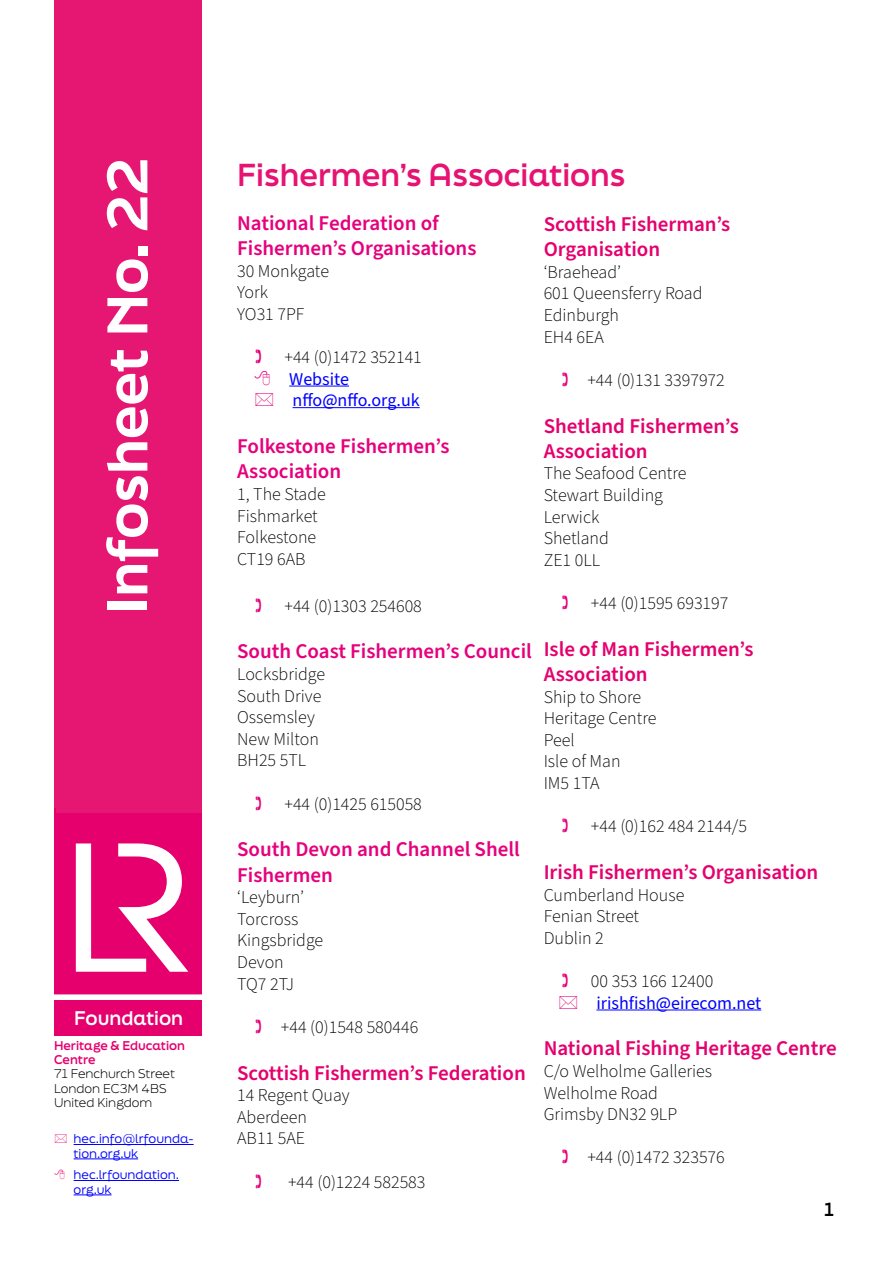
<style>
.page{position:relative;width:893px;height:1263px;background:#fff}
.page>*{position:absolute;margin:0;border:0;box-sizing:border-box;transform-origin:0 0}
.t1{font:800 54px "Final Six";color:#fff}
.t2{font:700 30px "Final Six";color:#e61373}
.t3{font:600 21px/25.2px "Source Sans Pro";color:#e5006e}
.t4{font:600 21px/25.2px "Source Sans Pro";color:#e6007d}
.t5{font:700 18.6px "Final Six";color:#fff}
.t6{font:300 18px "Source Sans Pro";color:#000}
.t7{font:18px "Source Sans Pro";color:#00f}
.t8{font:700 18px "Final Six";color:#000}
.t9{font:12px/14.4px "Final Six";color:#00f}
.t10{font:300 12px "Final Six";color:#000}
.t11{font:700 12px/14.4px "Final Six";color:#e5006e}
</style>
<div class="page">
<hr style="left:74px;top:1144px;width:120px;height:1px;background:#00f">
<hr style="left:74px;top:1158px;width:64px;height:1px;background:#00f">
<hr style="left:74px;top:1180px;width:105px;height:1px;background:#00f">
<hr style="left:74px;top:1194px;width:38px;height:1px;background:#00f">
<hr style="left:289px;top:386px;width:60px;height:1px;background:#00f">
<hr style="left:293px;top:407px;width:127px;height:1px;background:#00f">
<svg style="left:54px;top:808px;width:148px;height:186px"></svg>
<div style="left:54px;top:1000px;width:148px;height:35px;background:#e5006e"></div>
<div style="left:54px;top:0;width:148px;height:808px;background:#e61673"></div>
<div style="left:56px;top:791px;width:146px;height:21px;background:#e61773"></div>
<hr style="left:596px;top:1009px;width:165px;height:1px;background:#00f">
<p class="t1" style="left:88px;top:613px;width:457px;rotate:-90deg">Infosheet No. 22</p>
<p class="t1" style="left:90px;top:229px;width:34px;rotate:-90deg">1</p>
<p class="t5" style="left:74px;top:1004px;width:110px">Foundation</p>
<p class="t11" style="left:54px;top:1038px;width:133px">Heritage &amp; Education<br>Centre</p>
<p class="t10" style="left:54px;top:1065px;width:122px">71 Fenchurch Street</p>
<p class="t10" style="left:54px;top:1079px;width:114px">London EC3M 4BS</p>
<p class="t10" style="left:54px;top:1094px;width:100px">United Kingdom</p>
<p class="t9" style="left:74px;top:1131px;width:122px">hec.info@lrfounda&shy;tion.org.uk</p>
<p class="t9" style="left:74px;top:1167px;width:107px">hec.lrfoundation. org.uk</p>
<p class="t2" style="left:237px;top:152px;width:390px">Fishermen’s Associations</p>
<p class="t4" style="left:237px;top:211px;width:241px">National Federation of<br>Fishermen’s Organisations</p>
<p class="t6" style="left:237px;top:259px;width:93px">30 Monkgate</p>
<p class="t6" style="left:237px;top:280px;width:32px">York</p>
<p class="t6" style="left:237px;top:302px;width:69px">YO31 7PF</p>
<p class="t6" style="left:284px;top:345px;width:139px">+44 (0)1472 352141</p>
<p class="t7" style="left:289px;top:367px;width:61px">Website</p>
<p class="t7" style="left:293px;top:388px;width:129px">nffo@nffo.org.uk</p>
<p class="t4" style="left:237px;top:434px;width:214px">Folkestone Fishermen’s<br>Association</p>
<p class="t6" style="left:237px;top:482px;width:90px">1, The Stade</p>
<p class="t6" style="left:237px;top:503px;width:82px">Fishmarket</p>
<p class="t6" style="left:237px;top:525px;width:81px">Folkestone</p>
<p class="t6" style="left:237px;top:547px;width:70px">CT19 6AB</p>
<p class="t6" style="left:284px;top:593px;width:139px">+44 (0)1303 254608</p>
<p class="t4" style="left:237px;top:639px;width:296px">South Coast Fishermen’s Council</p>
<p class="t6" style="left:237px;top:662px;width:89px">Locksbridge</p>
<p class="t6" style="left:237px;top:683px;width:86px">South Drive</p>
<p class="t6" style="left:237px;top:705px;width:79px">Ossemsley</p>
<p class="t6" style="left:237px;top:727px;width:83px">New Milton</p>
<p class="t6" style="left:237px;top:748px;width:71px">BH25 5TL</p>
<p class="t6" style="left:284px;top:791px;width:139px">+44 (0)1425 615058</p>
<p class="t4" style="left:237px;top:837px;width:284px">South Devon and Channel Shell</p>
<p class="t4" style="left:237px;top:863px;width:97px">Fishermen</p>
<p class="t6" style="left:237px;top:885px;width:68px">‘Leyburn’</p>
<p class="t6" style="left:237px;top:907px;width:63px">Torcross</p>
<p class="t6" style="left:237px;top:928px;width:88px">Kingsbridge</p>
<p class="t6" style="left:237px;top:950px;width:48px">Devon</p>
<p class="t6" style="left:237px;top:971px;width:58px">TQ7 2TJ</p>
<p class="t6" style="left:281px;top:1015px;width:139px">+44 (0)1548 580446</p>
<p class="t3" style="left:237px;top:1061px;width:290px">Scottish Fishermen’s Federation</p>
<p class="t6" style="left:237px;top:1083px;width:114px">14 Regent Quay</p>
<p class="t6" style="left:237px;top:1105px;width:72px">Aberdeen</p>
<p class="t6" style="left:237px;top:1126px;width:69px">AB11 5AE</p>
<p class="t6" style="left:288px;top:1169px;width:139px">+44 (0)1224 582583</p>
<p class="t3" style="left:544px;top:212px;width:188px">Scottish Fisherman’s<br>Organisation</p>
<p class="t6" style="left:544px;top:260px;width:79px">‘Braehead’</p>
<p class="t6" style="left:544px;top:281px;width:160px">601 Queensferry Road</p>
<p class="t6" style="left:544px;top:303px;width:77px">Edinburgh</p>
<p class="t6" style="left:544px;top:325px;width:62px">EH4 6EA</p>
<p class="t6" style="left:587px;top:368px;width:139px">+44 (0)131 3397972</p>
<p class="t3" style="left:544px;top:414px;width:197px">Shetland Fishermen’s<br>Association</p>
<p class="t6" style="left:544px;top:461px;width:144px">The Seafood Centre</p>
<p class="t6" style="left:544px;top:483px;width:121px">Stewart Building</p>
<p class="t6" style="left:544px;top:505px;width:57px">Lerwick</p>
<p class="t6" style="left:544px;top:526px;width:67px">Shetland</p>
<p class="t6" style="left:544px;top:548px;width:58px">ZE1 0LL</p>
<p class="t6" style="left:591px;top:591px;width:139px">+44 (0)1595 693197</p>
<p class="t3" style="left:544px;top:637px;width:211px">Isle of Man Fishermen’s<br>Association</p>
<p class="t6" style="left:544px;top:685px;width:99px">Ship to Shore</p>
<p class="t6" style="left:544px;top:706px;width:114px">Heritage Centre</p>
<p class="t6" style="left:544px;top:728px;width:32px">Peel</p>
<p class="t6" style="left:544px;top:749px;width:79px">Isle of Man</p>
<p class="t6" style="left:544px;top:771px;width:57px">IM5 1TA</p>
<p class="t6" style="left:591px;top:814px;width:158px">+44 (0)162 484 2144/5</p>
<p class="t3" style="left:544px;top:860px;width:276px">Irish Fishermen’s Organisation</p>
<p class="t6" style="left:544px;top:883px;width:142px">Cumberland House</p>
<p class="t6" style="left:544px;top:904px;width:97px">Fenian Street</p>
<p class="t6" style="left:544px;top:926px;width:62px">Dublin 2</p>
<p class="t6" style="left:591px;top:969px;width:124px">00 353 166 12400</p>
<p class="t7" style="left:596px;top:991px;width:166px">irishfish@eirecom.net</p>
<p class="t3" style="left:544px;top:1036px;width:295px">National Fishing Heritage Centre</p>
<p class="t6" style="left:544px;top:1059px;width:170px">C/o Welholme Galleries</p>
<p class="t6" style="left:544px;top:1081px;width:116px">Welholme Road</p>
<p class="t6" style="left:544px;top:1102px;width:135px">Grimsby DN32 9LP</p>
<p class="t6" style="left:587px;top:1145px;width:139px">+44 (0)1472 323576</p>
<p class="t8" style="left:824px;top:1196px;width:12px">1</p>
</div>
